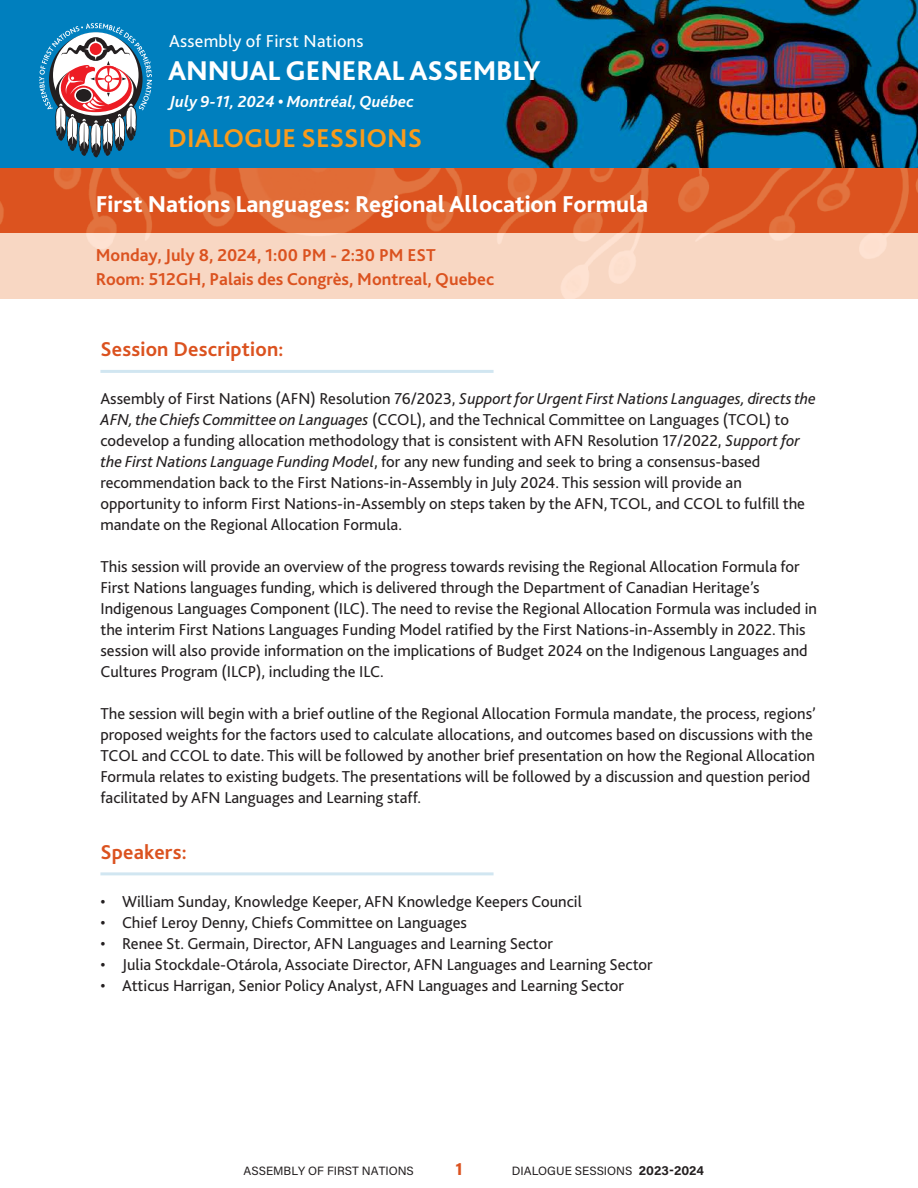
<style>
.page{position:relative;width:918px;height:1188px;background:#fff}
.page>*{position:absolute;margin:0;border:0;box-sizing:border-box;transform-origin:0 0}
.t1{font:800 28.35px "Bliss 2";letter-spacing:-.005em;color:#fff}
.t2{font:700 27px "Bliss 2";letter-spacing:.005em;color:#f99b1c}
.t3{font:800 24px "Bliss 2";color:#fff}
.t4{font:700 21px "Bliss 2";letter-spacing:.01em;color:#db521f}
.t5{font:18.15px "Bliss 2";letter-spacing:.015em;color:#fff}
.t6{font:700 18px/24.6px "Bliss 2";color:#db521f}
.t7{font:18px "Acumin Variable Concept";color:#db521f}
.t8{font:italic 700 16.8px "Bliss 2";letter-spacing:.005em;color:#fff}
.Body_Text{font:16.5px/21px "Bliss 2";color:#231f20}
.t9{font:12px "Acumin Variable Concept";color:#231f20}
.s1{font-style:italic}
.s2{font-size:12.75px}
</style>
<div class="page">
<img style="left:0;top:0;width:918px;height:168px">
<svg style="left:39px;top:23px;width:113px;height:135px"></svg>
<svg style="left:0;top:168px;width:918px;height:65px;fill:#dc531f"></svg>
<div style="left:0;top:233px;width:918px;height:66px;background:#f7d6c1"></div>
<hr style="left:100px;top:370px;width:394px;height:3px;background:#d1e6f1">
<hr style="left:100px;top:872px;width:394px;height:3px;background:#d1e6f1">
<p class="t5" style="left:169px;top:30px;width:196px">Assembly of First Nations</p>
<h1 class="t1" style="left:168px;top:53px;width:374px">ANNUAL GENERAL ASSEMBLY</h1>
<p class="t8" style="left:170px;top:91px;width:246px">July 9-11, 2024 • Montréal, Québec</p>
<h2 class="t2" style="left:168px;top:121px;width:255px">DIALOGUE SESSIONS</h2>
<h3 class="t3" style="left:96px;top:189px;width:554px">First Nations Languages: Regional Allocation Formula</h3>
<p class="t6" style="left:96px;top:242px;width:400px">Monday, July 8, 2024, 1:00 PM - 2:30 PM EST<br>Room: 512GH, Palais des Congrès, Montreal, Quebec</p>
<h1 class="t4" style="left:100px;top:336px;width:185px">Session Description:</h1>
<p class="Body_Text" style="left:100px;top:388px;width:717px">Assembly of First Nations (AFN) Resolution 76/2023, <span class="s1">Support for Urgent First Nations Languages, directs the AFN, the Chiefs Committee on Languages</span> (CCOL), and the Technical Committee on Languages (TCOL) to codevelop a funding allocation methodology that is consistent with AFN Resolution 17/2022, <span class="s1">Support for the First Nations Language Funding Model</span>, for any new funding and seek to bring a consensus-based recommendation back to the First Nations-in-Assembly in July 2024. This session will provide an opportunity to inform First Nations-in-Assembly on steps taken by the AFN, TCOL, and CCOL to fulfill the mandate on the Regional Allocation Formula.</p>
<p class="Body_Text" style="left:100px;top:556px;width:718px">This session will provide an overview of the progress towards revising the Regional Allocation Formula for First Nations languages funding, which is delivered through the Department of Canadian Heritage’s Indigenous Languages Component (ILC). The need to revise the Regional Allocation Formula was included in the interim First Nations Languages Funding Model ratified by the First Nations-in-Assembly in 2022. This session will also provide information on the implications of Budget 2024 on the Indigenous Languages and Cultures Program (ILCP), including the ILC.</p>
<p class="Body_Text" style="left:100px;top:703px;width:717px">The session will begin with a brief outline of the Regional Allocation Formula mandate, the process, regions’ proposed weights for the factors used to calculate allocations, and outcomes based on discussions with the TCOL and CCOL to date. This will be followed by another brief presentation on how the Regional Allocation Formula relates to existing budgets. The presentations will be followed by a discussion and question period facilitated by AFN Languages and Learning staff.</p>
<h1 class="t4" style="left:100px;top:839px;width:88px">Speakers:</h1>
<p class="Body_Text" style="left:100px;top:891px;width:483px">• William Sunday, Knowledge Keeper, AFN Knowledge Keepers Council</p>
<p class="Body_Text" style="left:100px;top:912px;width:368px">• Chief Leroy Denny, Chiefs Committee on Languages</p>
<p class="Body_Text" style="left:100px;top:933px;width:454px">• Renee St. Germain, Director, AFN Languages and Learning Sector</p>
<p class="Body_Text" style="left:100px;top:954px;width:554px">• Julia Stockdale-Otárola, Associate Director, AFN Languages and Learning Sector</p>
<p class="Body_Text" style="left:100px;top:975px;width:525px">• Atticus Harrigan, Senior Policy Analyst, AFN Languages and Learning Sector</p>
<p class="t9" style="left:244px;top:1162px;width:172px">ASSEMBLY OF FIRST NATIONS</p>
<p class="t7" style="left:455px;top:1156px;width:9px">1</p>
<p class="t9" style="left:512px;top:1162px;width:194px">DIALOGUE SESSIONS <span class="s2">2023-2024</span></p>
</div>
